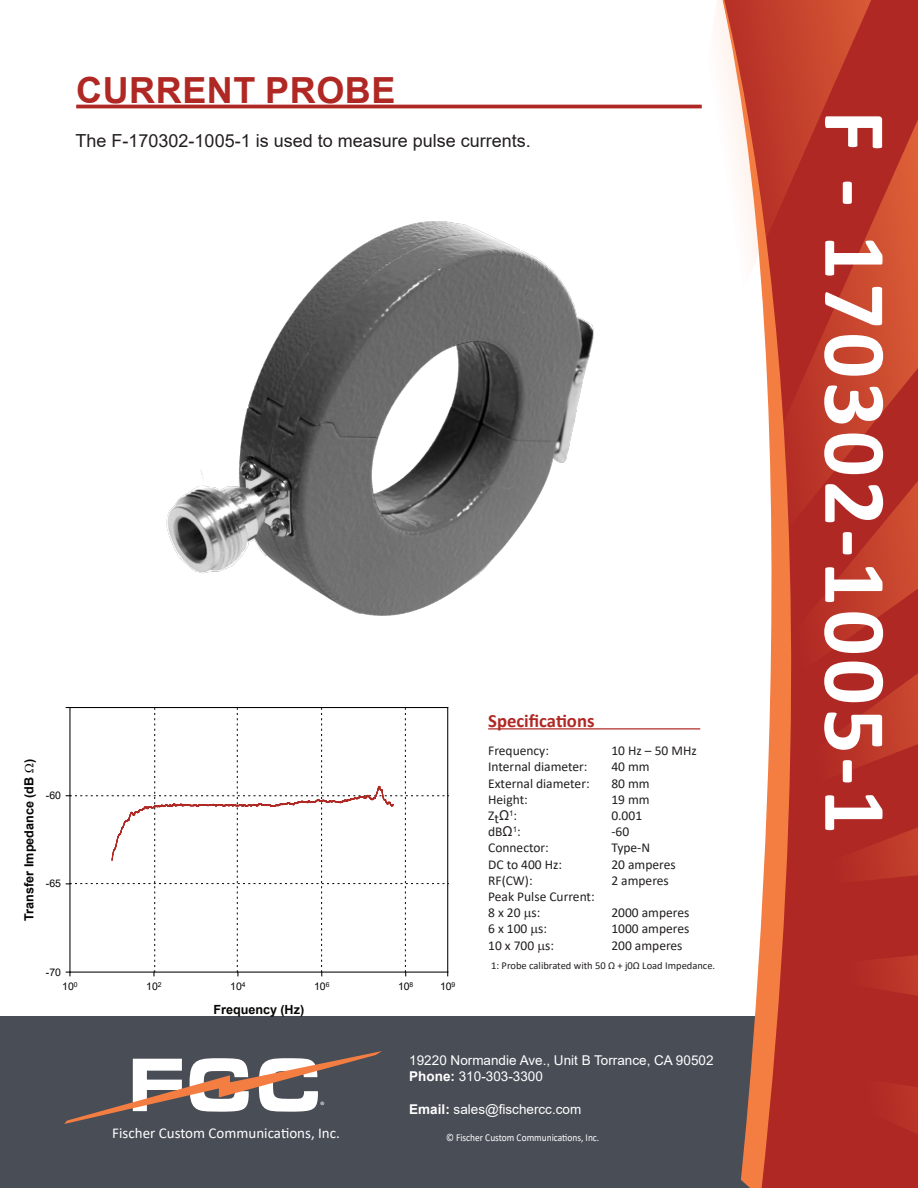
<style>
.page{position:relative;width:918px;height:1188px;background:#fff}
.page>*{position:absolute;margin:0;border:0;box-sizing:border-box;transform-origin:0 0}
.t1{font:700 90px "Calibri";letter-spacing:.04em;color:#fff}
.t2{font:700 36px "Arial";letter-spacing:.015em;color:#b02824}
.t3{font:700 18.75px "Calibri";color:#b02824}
.t4{font:18px "Arial";color:#231f20}
.t5{font:15px "Calibri";color:#fff}
.t6{font:13.5px/16.2px "Calibri";color:#231f20}
.t7{font:13.5px/16.5px "Arial";color:#fff}
.t8{font:700 12.6px "Arial";color:#050504}
.t9{font:10.8px "Myriad Pro";color:#fff}
.t10{font:10.5px "Calibri";color:#231f20}
.t11{font:10.5px "Calibri";color:#fff;scale:.9 1}
.t12{font:10.5px "Arial";color:#050504}
.s1{font-family:"Arial"}
.s2{font-weight:700}
</style>
<div class="page">
<div style="left:0;top:1017px;width:918px;height:171px;background:#494d56"></div>
<svg style="left:857px;top:741px;width:61px;height:136px;fill:#b02824"></svg>
<svg style="left:857px;top:877px;width:61px;height:311px"></svg>
<svg style="left:857px;top:2px;width:61px;height:739px;fill:#b02824"></svg>
<svg style="left:694px;top:0;width:163px;height:1188px"></svg>
<svg style="left:64px;top:1051px;width:318px;height:73px"></svg>
<hr style="left:488px;top:728px;width:212px;height:2px;background:#b02824">
<hr style="left:76px;top:105px;width:626px;height:3px;background:#b02824">
<img style="left:166px;top:192px;width:587px;height:450px">
<svg style="left:66px;top:707px;width:382px;height:269px"></svg>
<p class="t2" style="left:76px;top:65px;width:321px">CURRENT PROBE</p>
<p class="t4" style="left:76px;top:128px;width:457px">The F-170302-1005-1 is used to measure pulse currents.</p>
<p class="t8" style="left:20px;top:921px;width:163px;rotate:-90deg">Transfer Impedance (dB )</p>
<p class="t12" style="left:46px;top:788px;width:17px">-60</p>
<p class="t12" style="left:46px;top:876px;width:17px">-65</p>
<p class="t12" style="left:46px;top:965px;width:17px">-70</p>
<p class="t12" style="left:62px;top:979px;width:17px">10<sup>0</sup></p>
<p class="t12" style="left:146px;top:979px;width:17px">10<sup>2</sup></p>
<p class="t12" style="left:230px;top:979px;width:17px">10<sup>4</sup></p>
<p class="t12" style="left:314px;top:979px;width:17px">10<sup>6</sup></p>
<p class="t12" style="left:398px;top:979px;width:17px">10<sup>8</sup></p>
<p class="t12" style="left:440px;top:979px;width:17px">10<sup>9</sup></p>
<p class="t8" style="left:214px;top:1001px;width:92px">Frequency (Hz)</p>
<p class="t3" style="left:488px;top:707px;width:108px">Specifications</p>
<p class="t6" style="left:488px;top:742px;width:62px">Frequency:</p>
<p class="t6" style="left:611px;top:742px;width:87px">10 Hz – 50 MHz</p>
<p class="t6" style="left:488px;top:758px;width:101px">Internal diameter:</p>
<p class="t6" style="left:611px;top:758px;width:40px">40 mm</p>
<p class="t6" style="left:488px;top:775px;width:103px">External diameter:</p>
<p class="t6" style="left:611px;top:775px;width:40px">80 mm</p>
<p class="t6" style="left:488px;top:791px;width:41px">Height:</p>
<p class="t6" style="left:611px;top:791px;width:40px">19 mm</p>
<p class="t6" style="left:488px;top:807px;width:30px">Zt<span class="s1">Ω</span><sup>1</sup>:</p>
<p class="t6" style="left:611px;top:807px;width:32px">0.001</p>
<p class="t6" style="left:488px;top:823px;width:34px">dB<span class="s1">Ω</span><sup>1</sup>:</p>
<p class="t6" style="left:611px;top:823px;width:19px">-60</p>
<p class="t6" style="left:488px;top:839px;width:62px">Connector:</p>
<p class="t6" style="left:611px;top:839px;width:40px">Type-N</p>
<p class="t6" style="left:488px;top:856px;width:76px">DC to 400 Hz:</p>
<p class="t6" style="left:611px;top:856px;width:66px">20 amperes</p>
<p class="t6" style="left:488px;top:872px;width:46px">RF(CW):</p>
<p class="t6" style="left:611px;top:872px;width:59px">2 amperes</p>
<p class="t6" style="left:488px;top:888px;width:108px">Peak Pulse Current:<br>8 x 20 s:</p>
<p class="t6" style="left:611px;top:904px;width:80px">2000 amperes</p>
<p class="t6" style="left:488px;top:920px;width:61px">6 x 100 s:</p>
<p class="t6" style="left:611px;top:920px;width:80px">1000 amperes</p>
<p class="t6" style="left:488px;top:937px;width:67px">10 x 700 s:</p>
<p class="t6" style="left:611px;top:937px;width:73px">200 amperes</p>
<p class="t10" style="left:491px;top:958px;width:226px">1: Probe calibrated with 50 Ω + j0Ω Load Impedance.</p>
<p class="t9" style="left:320px;top:1099px;width:6px">®</p>
<p class="t7" style="left:409px;top:1052px;width:306px">19220 Normandie Ave., Unit B Torrance, CA 90502<br><span class="s2">Phone:</span> 310-303-3300</p>
<p class="t7" style="left:409px;top:1101px;width:173px"><span class="s2">Email:</span> sales@fischercc.com</p>
<p class="t5" style="left:112px;top:1123px;width:229px">Fischer Custom Communications, Inc.</p>
<p class="t11" style="left:446px;top:1130px;width:172px">© Fischer Custom Communications, Inc.</p>
<p class="t1" style="left:919px;top:110px;width:726px;rotate:90deg">F - 170302-1005-1</p>
</div>
